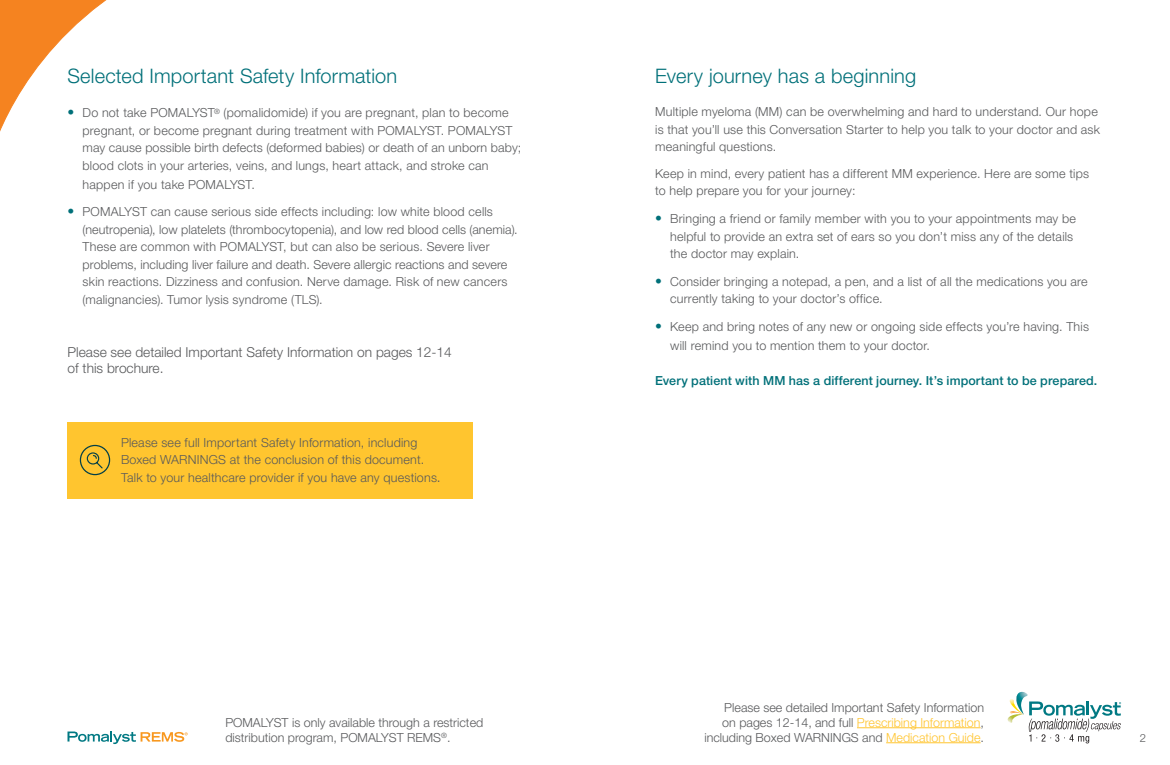
<style>
.page{position:relative;width:1170px;height:765px;background:#fff}
.page>*{position:absolute;margin:0;border:0;box-sizing:border-box;transform-origin:0 0}
.t1{font:300 20px "Helvetica Neue LT Std";letter-spacing:.005em;color:#007079}
.t2{font:300 13.75px/16.5px "Helvetica Neue LT Std";color:#58595b}
.t3{font:300 12.5px/17.5px "Helvetica Neue LT Std";letter-spacing:.015em;color:#58595b}
.t4{font:500 12.5px "Helvetica Neue LT Std";letter-spacing:.005em;color:#007079}
.t5{font:300 11.25px "Helvetica Neue LT Std";color:#58595b}
.s1{font-weight:700;font-size:13.75px;color:#007079}
.s2{font-size:13.75px}
.s3{color:#ffc52f}
</style>
<div class="page">
<svg style="left:1008px;top:692px;width:113px;height:51px"></svg>
<hr style="left:857px;top:727px;width:124px;height:1px;background:#ffc52f">
<hr style="left:886px;top:742px;width:95px;height:1px;background:#ffc52f">
<svg style="left:68px;top:732px;width:120px;height:12px"></svg>
<div style="left:68px;top:422px;width:405px;height:76px;background:#ffc52f"></div>
<div style="left:80px;top:445px;width:30px;height:30px;border:1px solid #023f48;border-radius:50%"></div>
<svg style="left:87px;top:452px;width:16px;height:16px"></svg>
<svg style="left:0;top:0;width:107px;height:132px"></svg>
<h1 class="t1" style="left:68px;top:63px;width:331px">Selected Important Safety Information</h1>
<p class="t3" style="left:83px;top:104px;width:440px;text-indent:-15px"><span class="s1">•</span> Do not take POMALYST<sup>®</sup> (pomalidomide) if you are pregnant, plan to become pregnant, or become pregnant during treatment with POMALYST. POMALYST may cause possible birth defects (deformed babies) or death of an unborn baby; blood clots in your arteries, veins, and lungs, heart attack, and stroke can</p>
<p class="t3" style="left:83px;top:175px;width:174px">happen if you take POMALYST.</p>
<p class="t3" style="left:83px;top:203px;width:437px;text-indent:-15px"><span class="s1">•</span> POMALYST can cause serious side effects including: low white blood cells (neutropenia), low platelets (thrombocytopenia), and low red blood cells (anemia).<br>These are common with POMALYST, but can also be serious. Severe liver problems, including liver failure and death. Severe allergic reactions and severe skin reactions. Dizziness and confusion. Nerve damage. Risk of new cancers (malignancies). Tumor lysis syndrome (TLS).</p>
<p class="t2" style="left:68px;top:343px;width:386px">Please see detailed Important Safety Information on pages 12-14 of this brochure.</p>
<p class="t3" style="left:121px;top:433px;width:321px">Please see full Important Safety Information, including<br>Boxed WARNINGS at the conclusion of this document.<br>Talk to your healthcare provider if you have any questions<span class="s2">.</span></p>
<p class="t3" style="left:225px;top:714px;width:259px;line-height:15px">POMALYST is only available through a restricted distribution program, POMALYST REMS<sup>®</sup>.</p>
<h1 class="t1" style="left:655px;top:63px;width:262px">Every journey has a beginning</h1>
<p class="t3" style="left:655px;top:103px;width:446px">Multiple myeloma (MM) can be overwhelming and hard to understand. Our hope is that you’ll use this Conversation Starter to help you talk to your doctor and ask meaningful questions.</p>
<p class="t3" style="left:655px;top:164px;width:435px">Keep in mind, every patient has a different MM experience. Here are some tips to help prepare you for your journey:</p>
<p class="t3" style="left:670px;top:210px;width:407px;text-indent:-15px"><span class="s1">•</span> Bringing a friend or family member with you to your appointments may be helpful to provide an extra set of ears so you don’t miss any of the details the doctor may explain.</p>
<p class="t3" style="left:670px;top:272px;width:419px;text-indent:-15px"><span class="s1">•</span> Consider bringing a notepad, a pen, and a list of all the medications you are currently taking to your doctor’s office.</p>
<p class="t3" style="left:670px;top:317px;width:420px;line-height:18.8px;text-indent:-15px"><span class="s1">•</span> Keep and bring notes of any new or ongoing side effects you’re having. This will remind you to mention them to your doctor.</p>
<p class="t4" style="left:655px;top:373px;width:444px">Every patient with MM has a different journey. It’s important to be prepared.</p>
<p class="t3" style="left:704px;top:699px;width:281px;line-height:15px;text-align:right">Please see detailed Important Safety Information<br>on pages 12-14, and full <span class="s3">Prescribing Information</span>, including Boxed WARNINGS and <span class="s3">Medication Guide</span>.</p>
<p class="t5" style="left:1140px;top:731px;width:8px">2</p>
</div>
